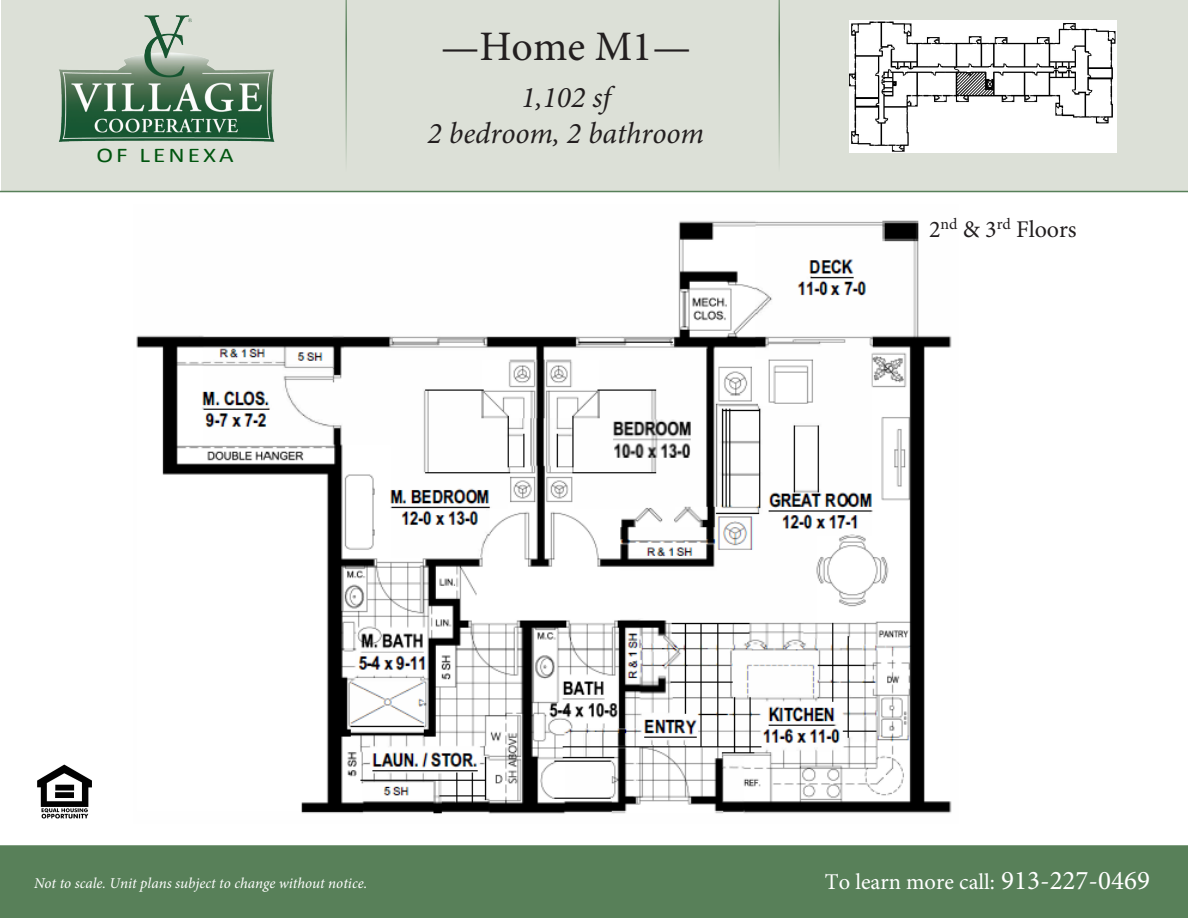
<style>
.page{position:relative;width:1188px;height:918px;background:#fff}
.page>*{position:absolute;margin:0;border:0;box-sizing:border-box;transform-origin:0 0}
.t1{font:42px "Minion Pro";color:#231f20}
.t2{font:italic 30px/36px "Minion Pro";color:#231f20;text-align:center}
.t3{font:24px "Minion Pro";letter-spacing:-.005em;color:#221e1f}
.t4{font:22.5px "Minion Pro";color:#fff}
.t5{font:21px "Calibri";letter-spacing:.12em;color:#00550f;scale:1.2 1}
.t6{font:italic 15px "Minion Pro";color:#fff}
.s1{font-size:27px}
</style>
<div class="page">
<div style="left:0;top:0;width:1188px;height:192px;background:#dce0d7"></div>
<div style="left:0;top:847px;width:1188px;height:71px;background:#588059"></div>
<img style="left:54px;top:0;width:228px;height:149px">
<hr style="left:345px;top:0;width:2px;height:173px;background:#588059">
<hr style="left:778px;top:0;width:2px;height:173px;background:#588059">
<img style="left:37px;top:764px;width:55px;height:55px">
<img style="left:850px;top:21px;width:266px;height:131px">
<img style="left:136px;top:220px;width:816px;height:594px">
<h3 class="t5" style="left:97px;top:141px;width:116px">OF LENEXA</h3>
<p class="t1" style="left:441px;top:18px;width:252px">—Home M1—</p>
<p class="t2" style="left:428px;top:79px;width:278px">1,102 sf<br>2 bedroom, 2 bathroom</p>
<h3 class="t3" style="left:929px;top:213px;width:149px">2<sup>nd</sup> &amp; 3<sup>rd</sup> Floors</h3>
<p class="t6" style="left:34px;top:873px;width:335px">Not to scale. Unit plans subject to change without notice.</p>
<p class="t4" style="left:825px;top:867px;width:327px">To learn more call: <span class="s1">913-227-0469</span></p>
</div>
